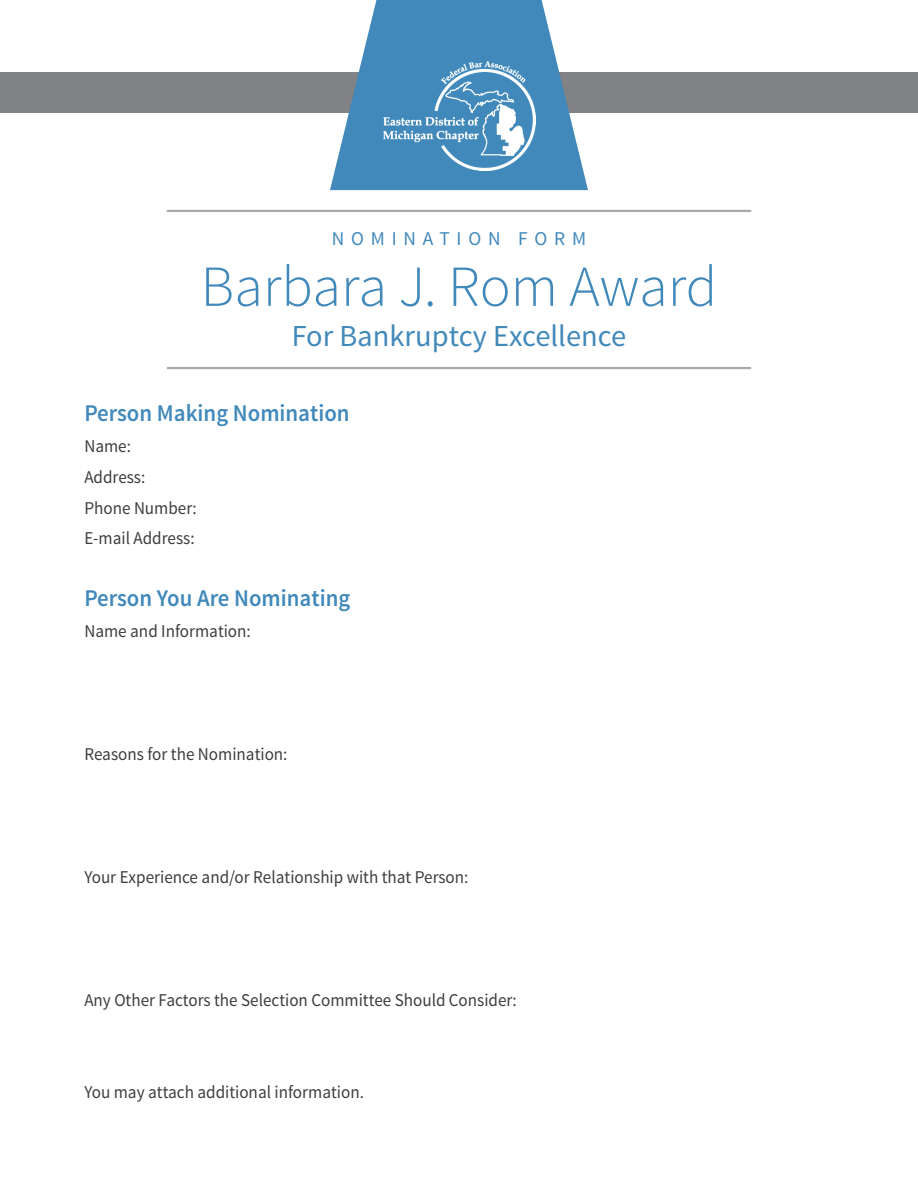
<style>
.page{position:relative;width:918px;height:1188px;background:#fff}
.page>*{position:absolute;margin:0;border:0;box-sizing:border-box;transform-origin:0 0}
.t1{font:300 58.05px "Source Sans Pro";color:#4189bb}
.t2{font:30.45px "Source Sans Pro";color:#4189bb}
.t3{font:600 24px "Source Sans Pro";color:#4189bb;scale:.95 1}
.t4{font:19.5px "Source Sans Pro";letter-spacing:.35em;color:#4189bb}
.t5{font:18px/30.8px "Source Sans Pro";color:#3e3e3f;scale:.95 1}
</style>
<div class="page">
<div style="left:0;top:72px;width:918px;height:40px;background:#808285"></div>
<svg style="left:330px;top:0;width:258px;height:190px;fill:#4189bb"></svg>
<hr style="left:168px;top:210px;width:582px;height:2px;background:#a8a9ad">
<hr style="left:168px;top:367px;width:582px;height:2px;background:#a8a9ad">
<img style="left:384px;top:61px;width:151px;height:110px">
<p class="t4" style="left:332px;top:226px;width:256px">NOMINATION FORM</p>
<h1 class="t1" style="left:201px;top:251px;width:518px">Barbara J. Rom Award</h1>
<h2 class="t2" style="left:292px;top:317px;width:336px">For Bankruptcy Excellence</h2>
<h3 class="t3" style="left:84px;top:398px;width:281px">Person Making Nomination</h3>
<p class="t5" style="left:84px;top:431px;width:120px">Name:<br>Address:<br>Phone Number:<br>E-mail Address:</p>
<h3 class="t3" style="left:84px;top:583px;width:281px">Person You Are Nominating</h3>
<p class="t5" style="left:84px;top:616px;width:177px">Name and Information:</p>
<p class="t5" style="left:84px;top:739px;width:215px">Reasons for the Nomination:</p>
<p class="t5" style="left:84px;top:862px;width:406px">Your Experience and/or Relationship with that Person:</p>
<p class="t5" style="left:84px;top:984px;width:457px">Any Other Factors the Selection Committee Should Consider:</p>
<p class="t5" style="left:84px;top:1077px;width:296px">You may attach additional information.</p>
</div>
